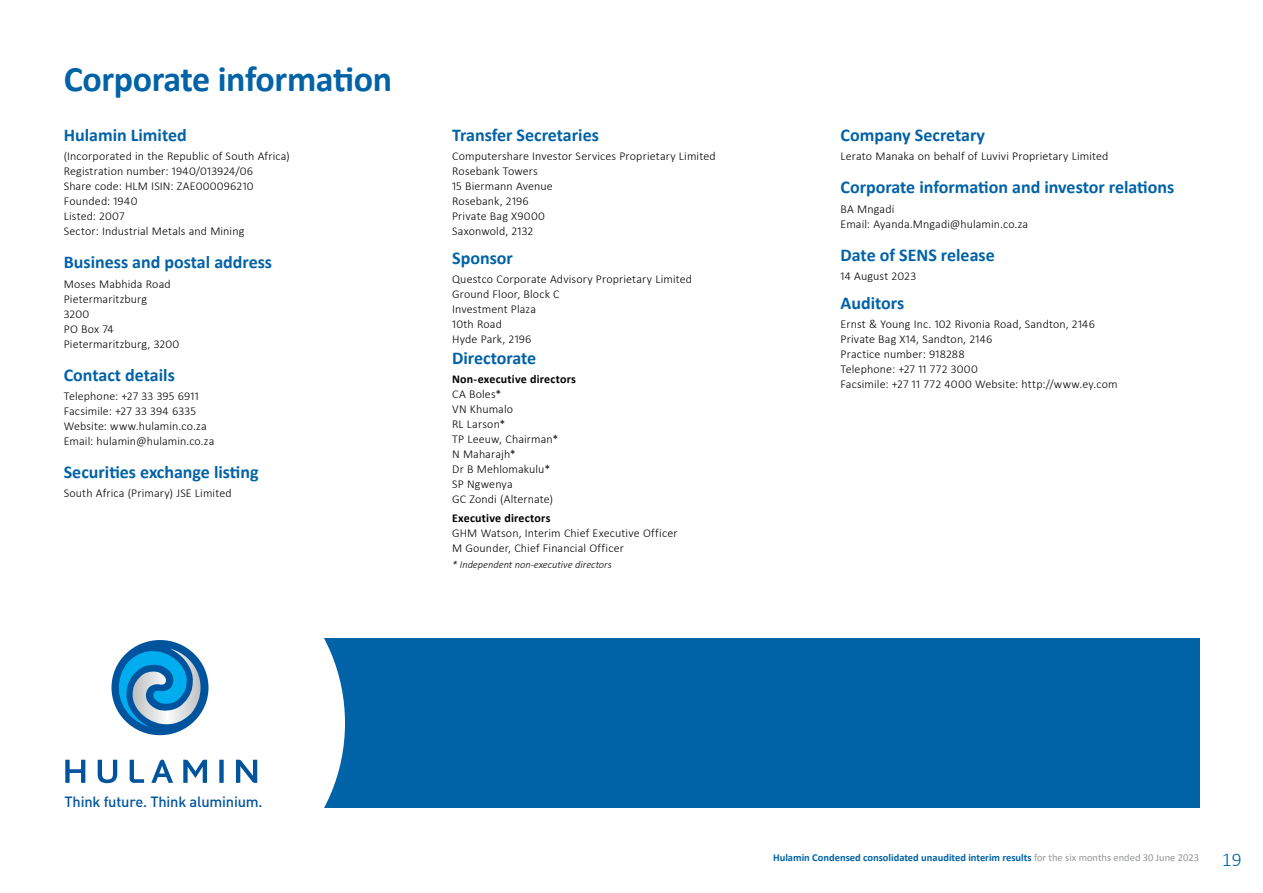
<style>
.page{position:relative;width:1263px;height:893px;background:#fff}
.page>*{position:absolute;margin:0;border:0;box-sizing:border-box;transform-origin:0 0}
.t1{font:700 36px "Calibri";letter-spacing:-.01em;color:#0062a7}
.t2{font:700 18px "Calibri";color:#0062a7}
.t3{font:500 14.7px "DIN";letter-spacing:-.015em;color:#00549e}
.t4{font:300 12px/15px "Calibri";letter-spacing:.01em;color:#000}
.t5{font:700 12px "Calibri";letter-spacing:.015em;color:#000}
.t6{font:700 10.5px "Calibri";color:#0062a7}
.t7{font:italic 300 10.5px "Calibri";color:#000}
.s1{font-weight:400;color:#939598}
.s2{font-weight:300;font-size:19.5px}
</style>
<div class="page">
<div style="left:243px;top:639px;width:956px;height:169px;background:#0062a7"></div>
<div style="left:65px;top:638px;width:280px;height:170px;background:#fff"></div>
<svg style="left:65px;top:760px;width:192px;height:23px"></svg>
<svg style="left:107px;top:640px;width:106px;height:100px"></svg>
<h1 class="t1" style="left:64px;top:56px;width:330px">Corporate information</h1>
<h2 class="t2" style="left:64px;top:124px;width:124px">Hulamin Limited</h2>
<p class="t4" style="left:64px;top:148px;width:227px">(Incorporated in the Republic of South Africa)<br>Registration number: 1940/013924/06<br>Share code: HLM ISIN: ZAE000096210<br>Founded: 1940<br>Listed: 2007<br>Sector: Industrial Metals and Mining</p>
<h2 class="t2" style="left:64px;top:251px;width:210px">Business and postal address</h2>
<p class="t4" style="left:64px;top:276px;width:117px">Moses Mabhida Road<br>Pietermaritzburg<br>3200<br>PO Box 74<br>Pietermaritzburg, 3200</p>
<h2 class="t2" style="left:64px;top:363px;width:113px">Contact details</h2>
<p class="t4" style="left:64px;top:388px;width:152px">Telephone: +27 33 395 6911<br>Facsimile: +27 33 394 6335<br>Website: www.hulamin.co.za<br>Email: hulamin@hulamin.co.za</p>
<h2 class="t2" style="left:64px;top:460px;width:196px">Securities exchange listing</h2>
<p class="t4" style="left:64px;top:485px;width:169px">South Africa (Primary) JSE Limited</p>
<h2 class="t2" style="left:452px;top:124px;width:148px">Transfer Secretaries</h2>
<p class="t4" style="left:452px;top:148px;width:265px">Computershare Investor Services Proprietary Limited<br>Rosebank Towers<br>15 Biermann Avenue<br>Rosebank, 2196<br>Private Bag X9000<br>Saxonwold, 2132</p>
<h2 class="t2" style="left:452px;top:247px;width:62px">Sponsor</h2>
<p class="t4" style="left:452px;top:271px;width:241px">Questco Corporate Advisory Proprietary Limited<br>Ground Floor, Block C<br>Investment Plaza<br>10th Road<br>Hyde Park, 2196</p>
<h2 class="t2" style="left:452px;top:346px;width:86px">Directorate</h2>
<p class="t5" style="left:452px;top:371px;width:125px">Non-executive directors</p>
<p class="t4" style="left:452px;top:386px;width:108px">CA Boles*<br>VN Khumalo<br>RL Larson*<br>TP Leeuw, Chairman*<br>N Maharajh*<br>Dr B Mehlomakulu*<br>SP Ngwenya<br>GC Zondi (Alternate)</p>
<p class="t5" style="left:452px;top:510px;width:100px">Executive directors</p>
<p class="t4" style="left:452px;top:525px;width:227px">GHM Watson, Interim Chief Executive Officer<br>M Gounder, Chief Financial Officer</p>
<p class="t7" style="left:452px;top:558px;width:161px">* Independent non-executive directors</p>
<h2 class="t2" style="left:840px;top:124px;width:146px">Company Secretary</h2>
<p class="t4" style="left:840px;top:148px;width:269px">Lerato Manaka on behalf of Luvivi Proprietary Limited</p>
<h2 class="t2" style="left:840px;top:176px;width:335px">Corporate information and investor relations</h2>
<p class="t4" style="left:840px;top:201px;width:189px">BA Mngadi<br>Email: Ayanda.Mngadi@hulamin.co.za</p>
<h2 class="t2" style="left:840px;top:243px;width:156px">Date of SENS release</h2>
<p class="t4" style="left:840px;top:268px;width:77px">14 August 2023</p>
<h2 class="t2" style="left:840px;top:291px;width:65px">Auditors</h2>
<p class="t4" style="left:840px;top:316px;width:278px">Ernst &amp; Young Inc. 102 Rivonia Road, Sandton, 2146<br>Private Bag X14, Sandton, 2146<br>Practice number: 918288<br>Telephone: +27 11 772 3000<br>Facsimile: +27 11 772 4000 Website: http://www.ey.com</p>
<p class="t3" style="left:65px;top:792px;width:199px">Think future. Think aluminium.</p>
<p class="t6" style="left:773px;top:851px;width:470px">Hulamin Condensed consolidated unaudited interim results <span class="s1">for the six months ended 30 June 2023</span> <span class="s2">19</span></p>
</div>
